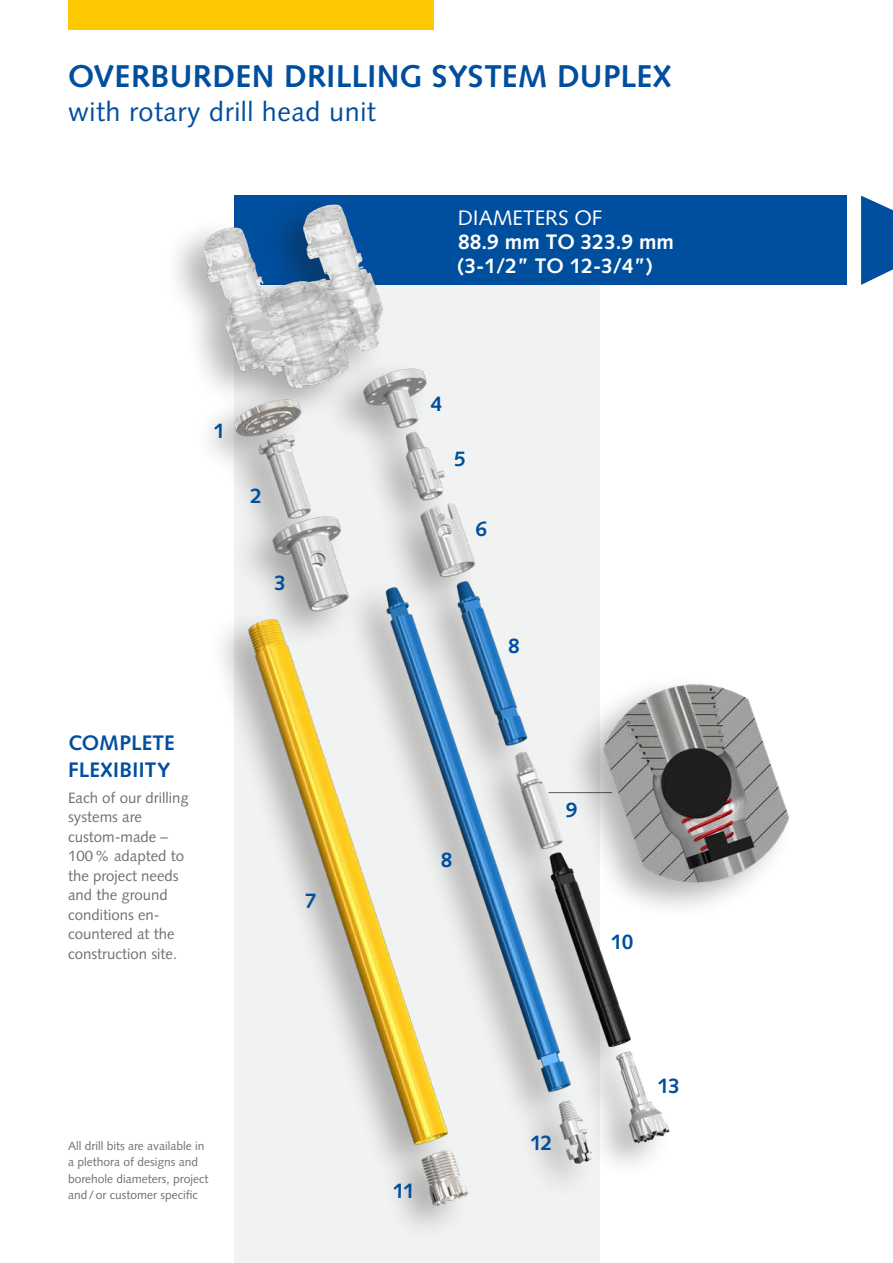
<style>
.page{position:relative;width:893px;height:1263px;background:#fff}
.page>*{position:absolute;margin:0;border:0;box-sizing:border-box;transform-origin:0 0}
.h1_Headline{font:700 31.5px "Syntax LT Std";letter-spacing:.01em;color:#004e9e}
.h2_Subline{font:27px "Syntax LT Std";letter-spacing:.02em;color:#004e9e}
.t1{font:700 21px/24px "Syntax LT Std";color:#fff}
.li_Nummerierung{font:700 21px/27px "Syntax LT Std";letter-spacing:.005em;color:#004e9e}
.t2{font:15px/19.5px "Syntax LT Std";color:#6f7070}
.t3{font:12px/16.5px "Syntax LT Std";color:#6f7070}
.s1{font-weight:400}
</style>
<div class="page">
<div style="left:234px;top:217px;width:366px;height:1046px;background:#f1f2f2"></div>
<svg style="left:861px;top:196px;width:32px;height:88px"></svg>
<div style="left:162px;top:193px;width:632px;height:1049px;background:#12120d;opacity:.32"></div>
<img style="left:162px;top:197px;width:701px;height:1019px">
<div style="left:68px;top:0;width:366px;height:30px;background:#fec800"></div>
<p class="h1_Headline" style="left:68px;top:58px;width:605px">OVERBURDEN DRILLING SYSTEM DUPLEX</p>
<p class="h2_Subline" style="left:68px;top:95px;width:309px">with rotary drill head unit</p>
<p class="li_Nummerierung" style="left:214px;top:418px;width:13px">1</p>
<p class="li_Nummerierung" style="left:250px;top:482px;width:13px">2</p>
<p class="li_Nummerierung" style="left:274px;top:569px;width:13px">3</p>
<h3 class="li_Nummerierung" style="left:68px;top:729px;width:108px">COMPLETE<br>FLEXIBIITY</h3>
<p class="t2" style="left:68px;top:788px;width:122px">Each of our drilling systems are custom-made –<br>100% adapted to the project needs and the ground conditions en&shy;countered at the construction site.</p>
<p class="li_Nummerierung" style="left:305px;top:887px;width:13px">7</p>
<p class="t3" style="left:68px;top:1137px;width:142px">All drill bits are available in a plethora of designs and borehole diameters, project and/or customer specific</p>
<p class="t1" style="left:458px;top:205px;width:218px"><span class="s1">DIAMETERS OF<br></span>88.9 mm TO 323.9 mm (3-1/2” TO 12-3/4”)</p>
<p class="li_Nummerierung" style="left:431px;top:391px;width:13px">4</p>
<p class="li_Nummerierung" style="left:454px;top:445px;width:13px">5</p>
<p class="li_Nummerierung" style="left:476px;top:516px;width:13px">6</p>
<p class="li_Nummerierung" style="left:508px;top:632px;width:13px">8</p>
<p class="li_Nummerierung" style="left:441px;top:846px;width:13px">8</p>
<p class="li_Nummerierung" style="left:393px;top:1178px;width:24px">11</p>
<p class="li_Nummerierung" style="left:566px;top:796px;width:13px">9</p>
<p class="li_Nummerierung" style="left:611px;top:928px;width:24px">10</p>
<p class="li_Nummerierung" style="left:530px;top:1130px;width:24px">12</p>
<p class="li_Nummerierung" style="left:657px;top:1073px;width:24px">13</p>
</div>
